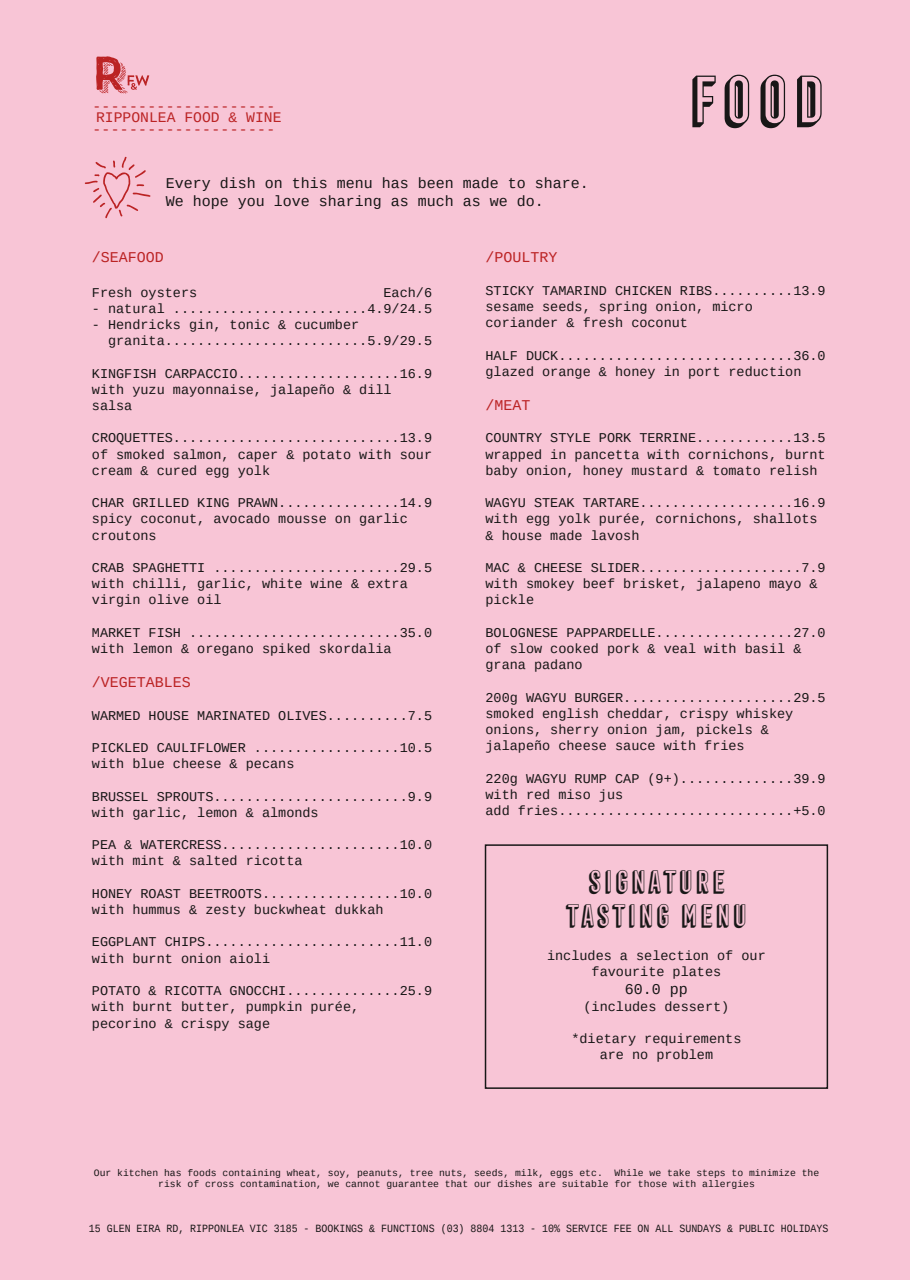
<style>
.page{position:relative;width:910px;height:1280px;background:#f8c5d6}
.page>*{position:absolute;margin:0;border:0;box-sizing:border-box;transform-origin:0 0}
.t1{font:63px "Frontage Condensed 3 D";color:#181717}
.t2{font:28.5px/34.2px "Frontage Condensed 3 D";color:#181717;text-align:center}
.t3{font:15px/18px "Cousine";color:#181717}
.t4{font:15px "Cousine";color:#bb2324}
.t5{font:14.7px/11.7px "Cousine";color:#bb2324}
.t6{font:13.5px/16.2px "Cousine";color:#181717}
.t7{font:11.1px "Cousine";color:#181717;scale:.9 1}
.t8{font:9.75px/11.7px "Cousine";color:#181717;text-align:center}
</style>
<div class="page">
<svg style="left:96px;top:56px;width:53px;height:37px"></svg>
<div style="left:485px;top:844px;width:343px;height:245px;border:2px solid #181717"></div>
<svg style="left:85px;top:157px;width:65px;height:61px"></svg>
<p class="t5" style="left:92px;top:100px;width:191px">--------------------<br>RIPPONLEA FOOD &amp; WINE --------------------</p>
<p class="t3" style="left:166px;top:174px;width:425px">Every dish on this menu has been made to share.<br>We hope you love sharing as much as we do.</p>
<p class="t1" style="left:686px;top:64px;width:143px">food</p>
<p class="t4" style="left:92px;top:248px;width:73px">/SEAFOOD</p>
<p class="t6" style="left:92px;top:284px;width:107px">Fresh oysters</p>
<p class="t6" style="left:384px;top:284px;width:50px">Each/6</p>
<p class="t6" style="left:92px;top:300px;width:342px">- natural ........................4.9/24.5</p>
<p class="t6" style="left:108px;top:316px;width:326px;text-indent:-16px">- Hendricks gin, tonic &amp; cucumber granita.........................5.9/29.5</p>
<p class="t6" style="left:92px;top:365px;width:342px">KINGFISH CARPACCIO....................16.9 with yuzu mayonnaise, jalapeño &amp; dill salsa</p>
<p class="t6" style="left:92px;top:430px;width:342px;text-align:justify">CROQUETTES............................13.9 of smoked salmon, caper &amp; potato with sour cream &amp; cured egg yolk</p>
<p class="t6" style="left:92px;top:494px;width:342px">CHAR GRILLED KING PRAWN...............14.9 spicy coconut, avocado mousse on garlic croutons</p>
<p class="t6" style="left:92px;top:559px;width:342px">CRAB SPAGHETTI .......................29.5 with chilli, garlic, white wine &amp; extra virgin olive oil</p>
<p class="t6" style="left:92px;top:624px;width:342px">MARKET FISH ..........................35.0 with lemon &amp; oregano spiked skordalia</p>
<p class="t4" style="left:92px;top:672px;width:100px">/VEGETABLES</p>
<p class="t6" style="left:92px;top:707px;width:342px">WARMED HOUSE MARINATED OLIVES..........7.5</p>
<p class="t6" style="left:92px;top:739px;width:342px">PICKLED CAULIFLOWER ..................10.5 with blue cheese &amp; pecans</p>
<p class="t6" style="left:92px;top:788px;width:342px">BRUSSEL SPROUTS........................9.9 with garlic, lemon &amp; almonds</p>
<p class="t6" style="left:92px;top:836px;width:342px">PEA &amp; WATERCRESS......................10.0 with mint &amp; salted ricotta</p>
<p class="t6" style="left:92px;top:885px;width:342px">HONEY ROAST BEETROOTS.................10.0 with hummus &amp; zesty buckwheat dukkah</p>
<p class="t6" style="left:92px;top:934px;width:342px">EGGPLANT CHIPS........................11.0 with burnt onion aioli</p>
<p class="t6" style="left:92px;top:982px;width:342px">POTATO &amp; RICOTTA GNOCCHI..............25.9 with burnt butter, pumpkin purée,<br>pecorino &amp; crispy sage</p>
<p class="t4" style="left:485px;top:248px;width:73px">/POULTRY</p>
<p class="t6" style="left:485px;top:282px;width:342px">STICKY TAMARIND CHICKEN RIBS..........13.9 sesame seeds, spring onion, micro coriander &amp; fresh coconut</p>
<p class="t6" style="left:485px;top:347px;width:342px">HALF DUCK.............................36.0 glazed orange &amp; honey in port reduction</p>
<p class="t4" style="left:485px;top:395px;width:46px">/MEAT</p>
<p class="t6" style="left:485px;top:430px;width:342px;text-align:justify">COUNTRY STYLE PORK TERRINE............13.5 wrapped in pancetta with cornichons, burnt baby onion, honey mustard &amp; tomato relish</p>
<p class="t6" style="left:485px;top:494px;width:342px">WAGYU STEAK TARTARE...................16.9 with egg yolk purée, cornichons, shallots &amp; house made lavosh</p>
<p class="t6" style="left:485px;top:559px;width:342px">MAC &amp; CHEESE SLIDER....................7.9 with smokey beef brisket, jalapeno mayo &amp; pickle</p>
<p class="t6" style="left:485px;top:624px;width:342px">BOLOGNESE PAPPARDELLE.................27.0 of slow cooked pork &amp; veal with basil &amp; grana padano</p>
<p class="t6" style="left:485px;top:689px;width:342px">200g WAGYU BURGER.....................29.5 smoked english cheddar, crispy whiskey onions, sherry onion jam, pickels &amp; jalapeño cheese sauce with fries</p>
<p class="t6" style="left:485px;top:770px;width:342px">220g WAGYU RUMP CAP (9+)..............39.9 with red miso jus<br>add fries.............................+5.0</p>
<p class="t2" style="left:565px;top:865px;width:185px">SIGNATURE<br>TASTING MENU</p>
<p class="t6" style="left:547px;top:947px;width:220px;text-align:center">includes a selection of our favourite plates</p>
<p class="t3" style="left:625px;top:980px;width:64px">60.0 pp</p>
<p class="t6" style="left:583px;top:998px;width:147px">(includes dessert)</p>
<p class="t6" style="left:571px;top:1030px;width:172px;text-align:center">*dietary requirements are no problem</p>
<p class="t8" style="left:94px;top:1166px;width:727px">Our kitchen has foods containing wheat, soy, peanuts, tree nuts, seeds, milk, eggs etc. While we take steps to minimize the risk of cross contamination, we cannot guarantee that our dishes are suitable for those with allergies</p>
<p class="t7" style="left:89px;top:1221px;width:823px">15 GLEN EIRA RD, RIPPONLEA VIC 3185 - BOOKINGS &amp; FUNCTIONS (03) 8804 1313 - 10% SERVICE FEE ON ALL SUNDAYS &amp; PUBLIC HOLIDAYS</p>
</div>
